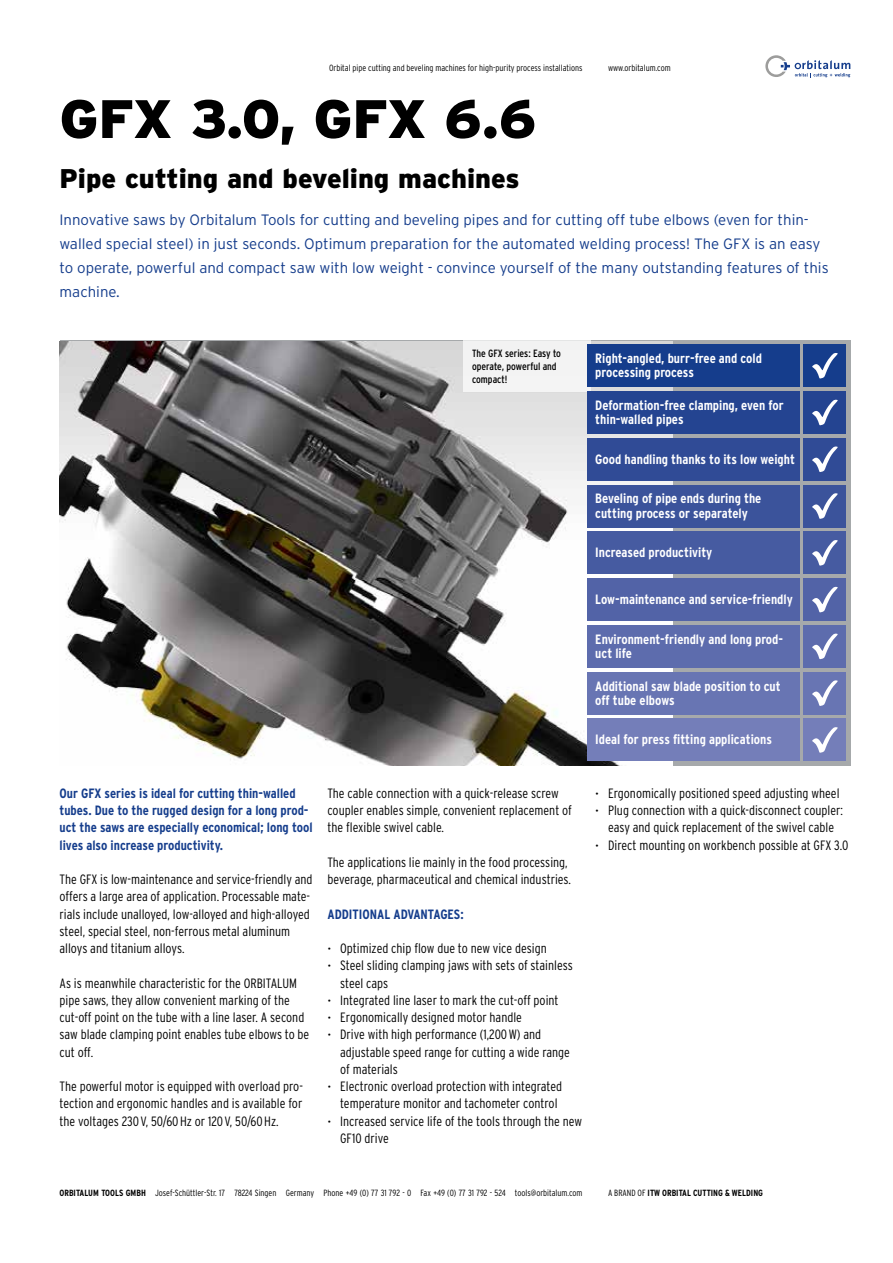
<style>
.page{position:relative;width:893px;height:1263px;background:#fff}
.page>*{position:absolute;margin:0;border:0;box-sizing:border-box;transform-origin:0 0}
.t1{font:900 54px "Interstate";letter-spacing:-.01em;color:#000}
.t2{font:900 27px "Interstate";color:#000}
.t3{font:300 15px/24px "Interstate";color:#153d8c}
.t4{font:300 condensed 13.5px/17.2px "Interstate";color:#000}
.t5{font:700 condensed 13.5px/14.2px "Interstate";color:#fff}
.t6{font:700 condensed 13.5px/17.2px "Interstate";color:#153d8c}
.t7{font:condensed 10.5px/12.6px "Interstate";color:#000}
.t8{font:300 condensed 9px "Interstate";color:#000}
.t9{font:700 condensed 9px "Interstate";color:#000}
.s1{font-size:12px}
.s2{font-weight:700}
.s3{font-weight:300}
</style>
<div class="page">
<svg style="left:765px;top:55px;width:85px;height:22px"></svg>
<svg style="left:60px;top:340px;width:790px;height:425px;background:#9a9faa"></svg>
<img style="left:60px;top:341px;width:613px;height:424px">
<div style="left:463px;top:340px;width:128px;height:51px;background:#f3f3f3"></div>
<div style="left:587px;top:344px;width:212px;height:43px;background:#153d8c"></div>
<div style="left:587px;top:391px;width:212px;height:43px;background:#244491"></div>
<div style="left:587px;top:438px;width:212px;height:42px;background:#304b96"></div>
<div style="left:587px;top:485px;width:212px;height:42px;background:#3b539b"></div>
<div style="left:587px;top:531px;width:212px;height:43px;background:#465ba1"></div>
<div style="left:587px;top:578px;width:212px;height:43px;background:#5263a7"></div>
<div style="left:587px;top:625px;width:212px;height:43px;background:#5d6cad"></div>
<div style="left:587px;top:672px;width:212px;height:42px;background:#6875b3"></div>
<div style="left:804px;top:344px;width:42px;height:43px;background:#153d8c"></div>
<svg style="left:812px;top:353px;width:26px;height:26px"></svg>
<div style="left:804px;top:391px;width:42px;height:43px;background:#244491"></div>
<svg style="left:812px;top:399px;width:26px;height:26px"></svg>
<div style="left:804px;top:438px;width:42px;height:42px;background:#304b96"></div>
<svg style="left:812px;top:446px;width:26px;height:26px"></svg>
<div style="left:804px;top:485px;width:42px;height:42px;background:#3b539b"></div>
<svg style="left:812px;top:493px;width:26px;height:26px"></svg>
<div style="left:804px;top:531px;width:42px;height:43px;background:#465ba1"></div>
<svg style="left:812px;top:540px;width:26px;height:26px"></svg>
<div style="left:804px;top:578px;width:42px;height:43px;background:#5263a7"></div>
<svg style="left:812px;top:586px;width:26px;height:27px"></svg>
<div style="left:804px;top:625px;width:42px;height:43px;background:#5d6cad"></div>
<svg style="left:812px;top:633px;width:26px;height:26px"></svg>
<div style="left:804px;top:672px;width:42px;height:42px;background:#6875b3"></div>
<svg style="left:812px;top:680px;width:26px;height:26px"></svg>
<div style="left:587px;top:719px;width:212px;height:42px;background:#747eb9"></div>
<div style="left:804px;top:719px;width:42px;height:42px;background:#747eb9"></div>
<svg style="left:812px;top:727px;width:26px;height:26px"></svg>
<p class="t8" style="left:329px;top:63px;width:255px">Orbital pipe cutting and beveling machines for high-purity process installations</p>
<h1 class="t1" style="left:60px;top:88px;width:478px">GFX 3.0, GFX 6.6</h1>
<h2 class="t2" style="left:60px;top:163px;width:462px">Pipe cutting and beveling machines</h2>
<p class="t8" style="left:608px;top:63px;width:64px">www.orbitalum.com</p>
<p class="t3" style="left:60px;top:208px;width:771px">Innovative saws by Orbitalum Tools for cutting and beveling pipes and for cutting off tube elbows (even for thin&shy;walled special steel) in just seconds. Optimum preparation for the automated welding process! The GFX is an easy to operate, powerful and compact saw with low weight - convince yourself of the many outstanding features of this machine.</p>
<p class="t7" style="left:472px;top:347px;width:91px">The GFX series: Easy to operate, powerful and compact!</p>
<p class="t5" style="left:595px;top:351px;width:168px">Right-angled, burr-free and cold processing process</p>
<p class="t5" style="left:595px;top:398px;width:190px">Deformation-free clamping, even for thin-walled pipes</p>
<p class="t5" style="left:595px;top:452px;width:201px">Good handling thanks to its low weight</p>
<p class="t5" style="left:595px;top:491px;width:168px">Beveling of pipe ends during the cutting process or separately</p>
<p class="t5" style="left:595px;top:545px;width:118px">Increased productivity</p>
<p class="t5" style="left:595px;top:592px;width:199px">Low-maintenance and service-friendly</p>
<p class="t5" style="left:595px;top:632px;width:189px">Environment-friendly and long prod&shy;uct life</p>
<p class="t5" style="left:595px;top:679px;width:187px">Additional saw blade position to cut off tube elbows</p>
<p class="t5" style="left:595px;top:732px;width:178px">Ideal for press fitting applications</p>
<p class="t6" style="left:60px;top:784px;width:255px">Our GFX series is ideal for cutting thin-walled tubes. Due to the rugged design for a long prod&shy;uct the saws are especially economical; long tool lives also increase productivity.</p>
<p class="t4" style="left:60px;top:870px;width:255px">The GFX is low-maintenance and service-friendly and offers a large area of application. Processable mate&shy;rials include unalloyed, low-alloyed and high-alloyed steel, special steel, non-ferrous metal aluminum alloys and titanium alloys.</p>
<p class="t4" style="left:60px;top:974px;width:251px">As is meanwhile characteristic for the ORBITALUM pipe saws, they allow convenient marking of the cut-off point on the tube with a line laser. A second saw blade clamping point enables tube elbows to be cut off.</p>
<p class="t4" style="left:60px;top:1078px;width:245px;text-align:justify">The powerful motor is equipped with overload pro&shy;tection and ergonomic handles and is available for the voltages 230 V, 50/60 Hz or 120 V, 50/60 Hz.</p>
<p class="t4" style="left:327px;top:784px;width:246px">The cable connection with a quick-release screw coupler enables simple, convenient replacement of the flexible swivel cable.</p>
<p class="t4" style="left:327px;top:853px;width:245px">The applications lie mainly in the food processing, beverage, pharmaceutical and chemical industries.</p>
<p class="t6" style="left:327px;top:905px;width:138px">ADDITIONAL ADVANTAGES:</p>
<p class="t4" style="left:327px;top:940px;width:221px"><span class="s1">•</span> Optimized chip flow due to new vice design</p>
<p class="t4" style="left:340px;top:957px;width:234px;text-indent:-13px"><span class="s1">•</span> Steel sliding clamping jaws with sets of stainless steel caps</p>
<p class="t4" style="left:327px;top:991px;width:233px"><span class="s1">•</span> Integrated line laser to mark the cut-off point</p>
<p class="t4" style="left:327px;top:1009px;width:196px"><span class="s1">•</span> Ergonomically designed motor handle</p>
<p class="t4" style="left:340px;top:1026px;width:231px;text-indent:-13px"><span class="s1">•</span> Drive with high performance (1,200 W) and adjustable speed range for cutting a wide range of materials</p>
<p class="t4" style="left:340px;top:1078px;width:223px;text-indent:-13px"><span class="s1">•</span> Electronic overload protection with integrated temperature monitor and tachometer control</p>
<p class="t4" style="left:340px;top:1112px;width:243px;text-indent:-13px"><span class="s1">•</span> Increased service life of the tools through the new<br>GF10 drive</p>
<p class="t4" style="left:595px;top:784px;width:246px"><span class="s1">•</span> Ergonomically positioned speed adjusting wheel</p>
<p class="t4" style="left:595px;top:802px;width:249px;text-align:center"><span class="s1">•</span> Plug connection with a quick-disconnect coupler: easy and quick replacement of the swivel cable</p>
<p class="t4" style="left:595px;top:836px;width:254px"><span class="s1">•</span> Direct mounting on workbench possible at GFX 3.0</p>
<p class="t8" style="left:60px;top:1188px;width:525px"><span class="s2">ORBITALUM TOOLS GMBH</span> Josef-Schüttler-Str. 17 78224 Singen Germany Phone +49 (0) 77 31 792 - 0 Fax +49 (0) 77 31 792 - 524 tools@orbitalum.com</p>
<p class="t9" style="left:608px;top:1188px;width:156px"><span class="s3">A BRAND OF</span> ITW ORBITAL CUTTING &amp; WELDING</p>
</div>
